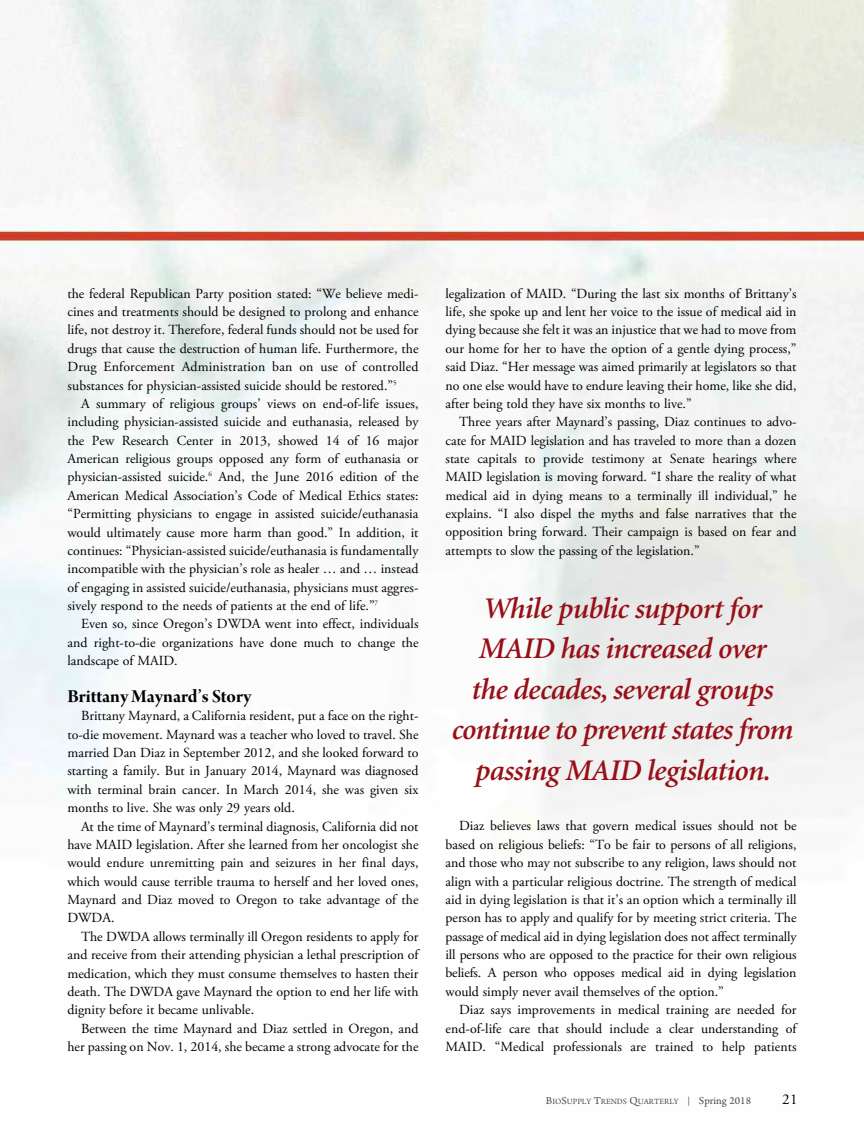
<style>
.page{position:relative;width:864px;height:1134px;background:#fff}
.page>*{position:absolute;margin:0;border:0;box-sizing:border-box;transform-origin:0 0}
.t1{font:italic 600 30px/40.5px "Minion";letter-spacing:-.02em;color:#971017;text-align:center}
.t2{font:19.5px "Arno Pro Bold Display";color:#000}
.t3{font:15px "Adobe Garamond Pro";color:#000}
.t4{font:13.8px/18.3px "Adobe Garamond Pro";color:#000;text-align:justify}
.t5{font:8.4px "Arno Pro";color:#4d4d4d}
.s1{font-size:11.25px}
.s2{font-size:9px}
</style>
<div class="page">
<img style="left:0;top:0;width:864px;height:854px">
<p class="t4" style="left:68px;top:285px;width:353px">the federal Republican Party position stated: “We believe medi&shy;cines and treatments should be designed to prolong and enhance life, not destroy it. Therefore, federal funds should not be used for drugs that cause the destruction of human life. Furthermore, the Drug Enforcement Administration ban on use of controlled substances for physician-assisted suicide should be restored.”<sup>5</sup></p>
<p class="t4" style="left:67px;top:396px;width:353px;text-indent:14px">A summary of religious groups’ views on end-of-life issues, including physician-assisted suicide and euthanasia, released by the Pew Research Center in 2013, showed 14 of 16 major American religious groups opposed any form of euthanasia or physician-assisted suicide.<sup>6</sup> And, the June 2016 edition of the American Medical Association’s Code of Medical Ethics states: “Permitting physicians to engage in assisted suicide/euthanasia would ultimately cause more harm than good.” In addition, it continues: “Physician-assisted suicide/euthanasia is fundamentally incompatible with the physician’s role as healer … and … instead of engaging in assisted suicide/euthanasia, physicians must aggres&shy;sively respond to the needs of patients at the end of life.”<sup>7</sup></p>
<p class="t4" style="left:67px;top:616px;width:353px;text-indent:14px">Even so, since Oregon’s DWDA went into effect, individuals and right-to-die organizations have done much to change the landscape of MAID.</p>
<h2 class="t2" style="left:68px;top:689px;width:185px">Brittany Maynard’s Story</h2>
<p class="t4" style="left:67px;top:708px;width:353px;text-indent:14px">Brittany Maynard, a California resident, put a face on the right&shy;to-die movement. Maynard was a teacher who loved to travel. She married Dan Diaz in September 2012, and she looked forward to starting a family. But in January 2014, Maynard was diagnosed with terminal brain cancer. In March 2014, she was given six months to live. She was only 29 years old.</p>
<p class="t4" style="left:67px;top:818px;width:353px;text-indent:14px">At the time of Maynard’s terminal diagnosis, California did not have MAID legislation. After she learned from her oncologist she would endure unremitting pain and seizures in her final days, which would cause terrible trauma to herself and her loved ones, Maynard and Diaz moved to Oregon to take advantage of the DWDA.</p>
<p class="t4" style="left:67px;top:929px;width:353px;text-indent:14px">The DWDA allows terminally ill Oregon residents to apply for and receive from their attending physician a lethal prescription of medication, which they must consume themselves to hasten their death. The DWDA gave Maynard the option to end her life with dignity before it became unlivable.</p>
<p class="t4" style="left:68px;top:1020px;width:353px;text-align:right">Between the time Maynard and Diaz settled in Oregon, and her passing on Nov. 1, 2014, she became a strong advocate for the</p>
<p class="t4" style="left:446px;top:285px;width:353px">legalization of MAID. “During the last six months of Brittany’s life, she spoke up and lent her voice to the issue of medical aid in dying because she felt it was an injustice that we had to move from our home for her to have the option of a gentle dying process,” said Diaz. “Her message was aimed primarily at legislators so that no one else would have to endure leaving their home, like she did, after being told they have six months to live.”</p>
<p class="t4" style="left:446px;top:414px;width:353px;text-indent:14px">Three years after Maynard’s passing, Diaz continues to advo&shy;cate for MAID legislation and has traveled to more than a dozen state capitals to provide testimony at Senate hearings where MAID legislation is moving forward. “I share the reality of what medical aid in dying means to a terminally ill individual,” he explains. “I also dispel the myths and false narratives that the opposition bring forward. Their campaign is based on fear and attempts to slow the passing of the legislation.”</p>
<h1 class="t1" style="left:452px;top:590px;width:343px">While public support for<br>MAID has increased over<br>the decades, several groups continue to prevent states from passing MAID legislation.</h1>
<p class="t4" style="left:446px;top:818px;width:353px;text-indent:14px">Diaz believes laws that govern medical issues should not be based on religious beliefs: “To be fair to persons of all religions, and those who may not subscribe to any religion, laws should not align with a particular religious doctrine. The strength of medical aid in dying legislation is that it’s an option which a terminally ill person has to apply and qualify for by meeting strict criteria. The passage of medical aid in dying legislation does not affect terminally ill persons who are opposed to the practice for their own religious beliefs. A person who opposes medical aid in dying legislation would simply never avail themselves of the option.”</p>
<p class="t4" style="left:446px;top:1002px;width:353px;text-indent:14px">Diaz says improvements in medical training are needed for end-of-life care that should include a clear understanding of MAID. “Medical professionals are trained to help patients</p>
<p class="t5" style="left:546px;top:1098px;width:207px"><span class="s1">B</span>IO<span class="s1">S</span>UPPLY <span class="s1">T</span>RENDS <span class="s1">Q</span>UARTERLY <span class="s2">|</span> <span class="s1">Spring 2018</span></p>
<p class="t3" style="left:782px;top:1093px;width:17px">21</p>
</div>
